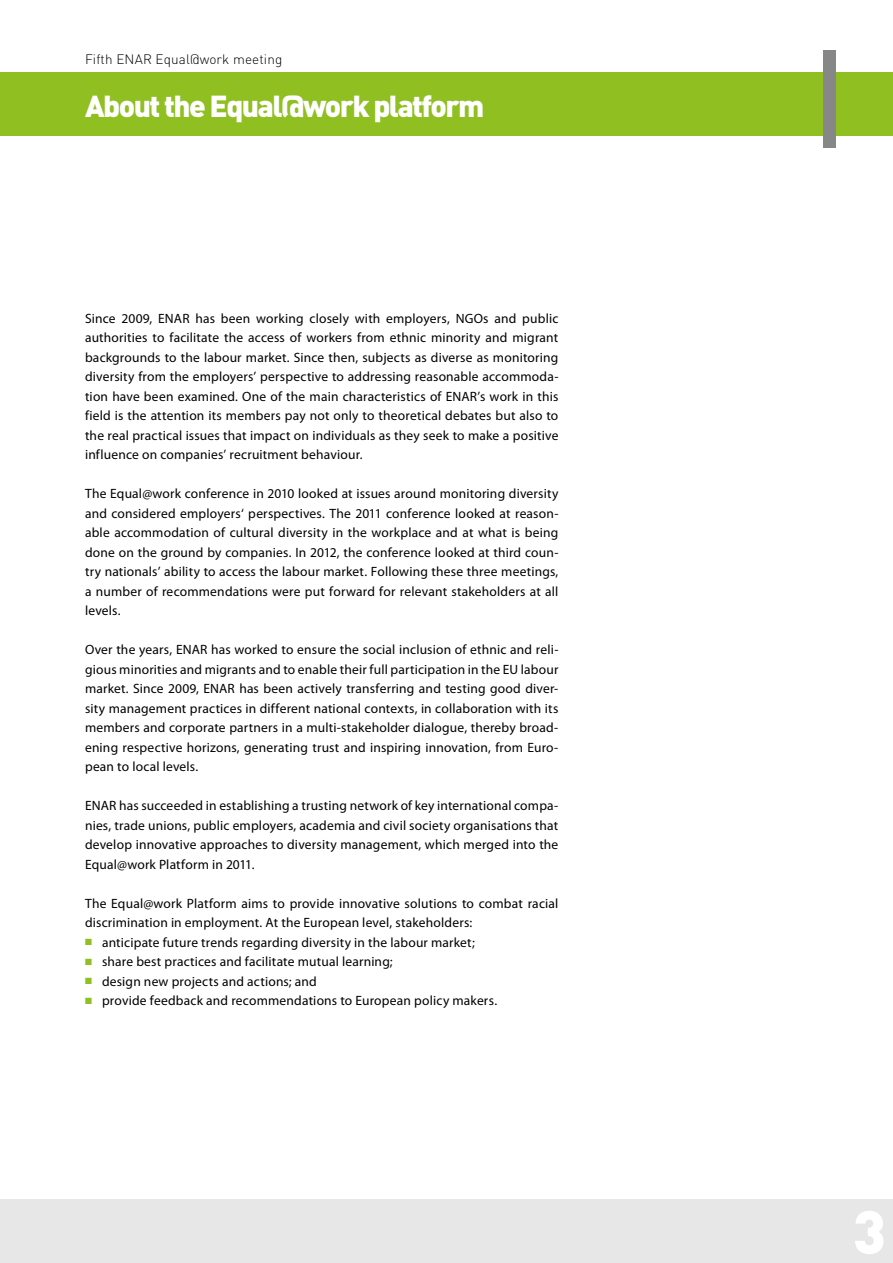
<style>
.page{position:relative;width:893px;height:1263px;background:#fff}
.page>*{position:absolute;margin:0;border:0;box-sizing:border-box;transform-origin:0 0}
.t1{font:900 60px "DIN";color:#fff}
.t2{font:900 30px "DIN";letter-spacing:-.05em;color:#fff}
.t3{font:13.5px/19.5px "Myriad Pro";letter-spacing:.015em;color:#000;text-align:justify}
.t4{font:300 13.5px "DIN";letter-spacing:.01em;color:#000}
.s1{color:#90bf21}
</style>
<div class="page">
<div style="left:0;top:1200px;width:893px;height:63px;background:#e7e7e7"></div>
<div style="left:0;top:72px;width:893px;height:64px;background:#90bf21"></div>
<div style="left:823px;top:50px;width:13px;height:97px;background:#878787"></div>
<p class="t4" style="left:85px;top:51px;width:199px">Fifth ENAR Equal@work meeting</p>
<h2 class="t2" style="left:85px;top:86px;width:401px">About the Equal@work platform</h2>
<p class="t3" style="left:85px;top:308px;width:475px">Since 2009, ENAR has been working closely with employers, NGOs and public authorities to facilitate the access of workers from ethnic minority and migrant backgrounds to the labour market. Since then, subjects as diverse as monitoring diversity from the employers’ perspective to addressing reasonable accommoda&shy;tion have been examined. One of the main characteristics of ENAR’s work in this field is the attention its members pay not only to theoretical debates but also to the real practical issues that impact on individuals as they seek to make a positive influence on companies’ recruitment behaviour.</p>
<p class="t3" style="left:85px;top:484px;width:475px">The Equal@work conference in 2010 looked at issues around monitoring diversity and considered employers‘ perspectives. The 2011 conference looked at reason&shy;able accommodation of cultural diversity in the workplace and at what is being done on the ground by companies. In 2012, the conference looked at third coun&shy;try nationals’ ability to access the labour market. Following these three meetings, a number of recommendations were put forward for relevant stakeholders at all levels.</p>
<p class="t3" style="left:85px;top:639px;width:475px">Over the years, ENAR has worked to ensure the social inclusion of ethnic and reli&shy;gious minorities and migrants and to enable their full participation in the EU labour market. Since 2009, ENAR has been actively transferring and testing good diver&shy;sity management practices in different national contexts, in collaboration with its members and corporate partners in a multi-stakeholder dialogue, thereby broad&shy;ening respective horizons, generating trust and inspiring innovation, from Euro&shy;pean to local levels.</p>
<p class="t3" style="left:85px;top:795px;width:475px">ENAR has succeeded in establishing a trusting network of key international compa&shy;nies, trade unions, public employers, academia and civil society organisations that develop innovative approaches to diversity management, which merged into the Equal@work Platform in 2011.</p>
<p class="t3" style="left:85px;top:893px;width:475px">The Equal@work Platform aims to provide innovative solutions to combat racial discrimination in employment. At the European level, stakeholders:</p>
<p class="t3" style="left:85px;top:932px;width:391px"><span class="s1">■</span> anticipate future trends regarding diversity in the labour market;</p>
<p class="t3" style="left:85px;top:952px;width:309px"><span class="s1">■</span> share best practices and facilitate mutual learning;</p>
<p class="t3" style="left:85px;top:971px;width:233px"><span class="s1">■</span> design new projects and actions; and</p>
<p class="t3" style="left:85px;top:991px;width:412px"><span class="s1">■</span> provide feedback and recommendations to European policy makers.</p>
<h1 class="t1" style="left:852px;top:1192px;width:35px">3</h1>
</div>
